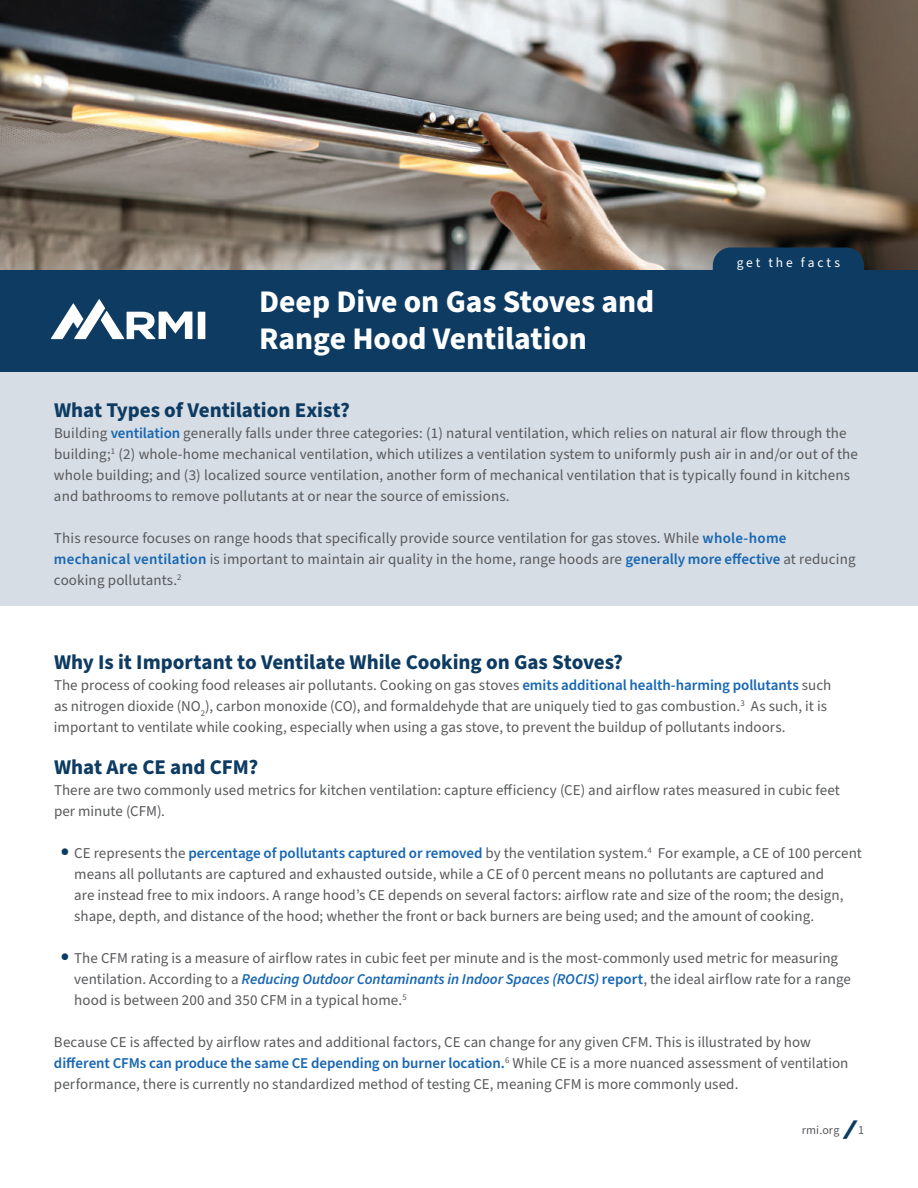
<style>
.page{position:relative;width:918px;height:1188px;background:#fff}
.page>*{position:absolute;margin:0;border:0;box-sizing:border-box;transform-origin:0 0}
.t1{font:700 31.5px/37.5px "Source Sans Pro";letter-spacing:-.005em;color:#fff}
.t2{font:700 21px "Source Sans Pro";letter-spacing:-.005em;color:#0d3b62}
.t3{font:15px/21px "Source Sans Pro";letter-spacing:.005em;color:#58595b}
.t4{font:13.5px "Source Sans Pro";letter-spacing:.21em;color:#fff}
.t5{font:12px "Source Sans Pro";letter-spacing:.015em;color:#58595b}
.s1{font-weight:600;color:#1867b3}
.s2{font-weight:700;font-size:24px;color:#0d3b62}
.s3{font-weight:600;font-style:italic;color:#1867b3}
.s4{font-family:"Interstate";font-weight:900;font-style:italic;font-size:21px;color:#0d3b62}
</style>
<div class="page">
<div style="left:0;top:372px;width:918px;height:234px;background:#d6dde4"></div>
<img style="left:0;top:0;width:918px;height:270px">
<div style="left:0;top:270px;width:918px;height:102px;background:#0d3b62"></div>
<svg style="left:51px;top:299px;width:141px;height:40px"></svg>
<div style="left:198px;top:312px;width:7px;height:27px;background:#fff"></div>
<div style="left:713px;top:248px;width:151px;height:22px;background:#0d3b62"></div>
<h1 class="t1" style="left:259px;top:284px;width:397px">Deep Dive on Gas Stoves and<br>Range Hood Ventilation</h1>
<p class="t4" style="left:737px;top:253px;width:105px">get the facts</p>
<h2 class="t2" style="left:54px;top:396px;width:297px">What Types of Ventilation Exist?</h2>
<p class="t3" style="left:54px;top:423px;width:806px">Building <span class="s1">ventilation</span> generally falls under three categories: (1) natural ventilation, which relies on natural air flow through the building;<sup>1</sup> (2) whole-home mechanical ventilation, which utilizes a ventilation system to uniformly push air in and/or out of the whole building; and (3) localized source ventilation, another form of mechanical ventilation that is typically found in kitchens and bathrooms to remove pollutants at or near the source of emissions.</p>
<p class="t3" style="left:54px;top:528px;width:803px">This resource focuses on range hoods that specifically provide source ventilation for gas stoves. While <span class="s1">whole-home mechanical ventilation</span> is important to maintain air quality in the home, range hoods are <span class="s1">generally more effective</span> at reducing cooking pollutants.<sup>2</sup></p>
<h2 class="t2" style="left:54px;top:648px;width:571px">Why Is it Important to Ventilate While Cooking on Gas Stoves?</h2>
<p class="t3" style="left:54px;top:675px;width:779px">The process of cooking food releases air pollutants. Cooking on gas stoves <span class="s1">emits additional health-harming pollutants</span> such as nitrogen dioxide (NO<sub>2</sub>), carbon monoxide (CO), and formaldehyde that are uniquely tied to gas combustion.<sup>3</sup> As such, it is important to ventilate while cooking, especially when using a gas stove, to prevent the buildup of pollutants indoors.</p>
<h2 class="t2" style="left:54px;top:753px;width:206px">What Are CE and CFM?</h2>
<p class="t3" style="left:54px;top:780px;width:788px">There are two commonly used metrics for kitchen ventilation: capture efficiency (CE) and airflow rates measured in cubic feet per minute (CFM).</p>
<p class="t3" style="left:74px;top:843px;width:789px;text-indent:-13px"><span class="s2">•</span> CE represents the <span class="s1">percentage of pollutants captured or removed</span> by the ventilation system.<sup>4</sup> For example, a CE of 100 percent means all pollutants are captured and exhausted outside, while a CE of 0 percent means no pollutants are captured and<br>are instead free to mix indoors. A range hood’s CE depends on several factors: airflow rate and size of the room; the design, shape, depth, and distance of the hood; whether the front or back burners are being used; and the amount of cooking.</p>
<p class="t3" style="left:74px;top:948px;width:778px;text-indent:-14px"><span class="s2">•</span> The CFM rating is a measure of airflow rates in cubic feet per minute and is the most-commonly used metric for measuring ventilation. According to a <span class="s3">Reducing Outdoor Contaminants in Indoor Spaces (ROCIS)</span> <span class="s1">report</span>, the ideal airflow rate for a range hood is between 200 and 350 CFM in a typical home.<sup>5</sup></p>
<p class="t3" style="left:54px;top:1032px;width:796px">Because CE is affected by airflow rates and additional factors, CE can change for any given CFM. This is illustrated by how <span class="s1">different CFMs can produce the same CE depending on burner location.</span><sup>6</sup> While CE is a more nuanced assessment of ventilation performance, there is currently no standardized method of testing CE, meaning CFM is more commonly used.</p>
<p class="t5" style="left:802px;top:1122px;width:64px">rmi.org <span class="s4">/</span> 1</p>
</div>
